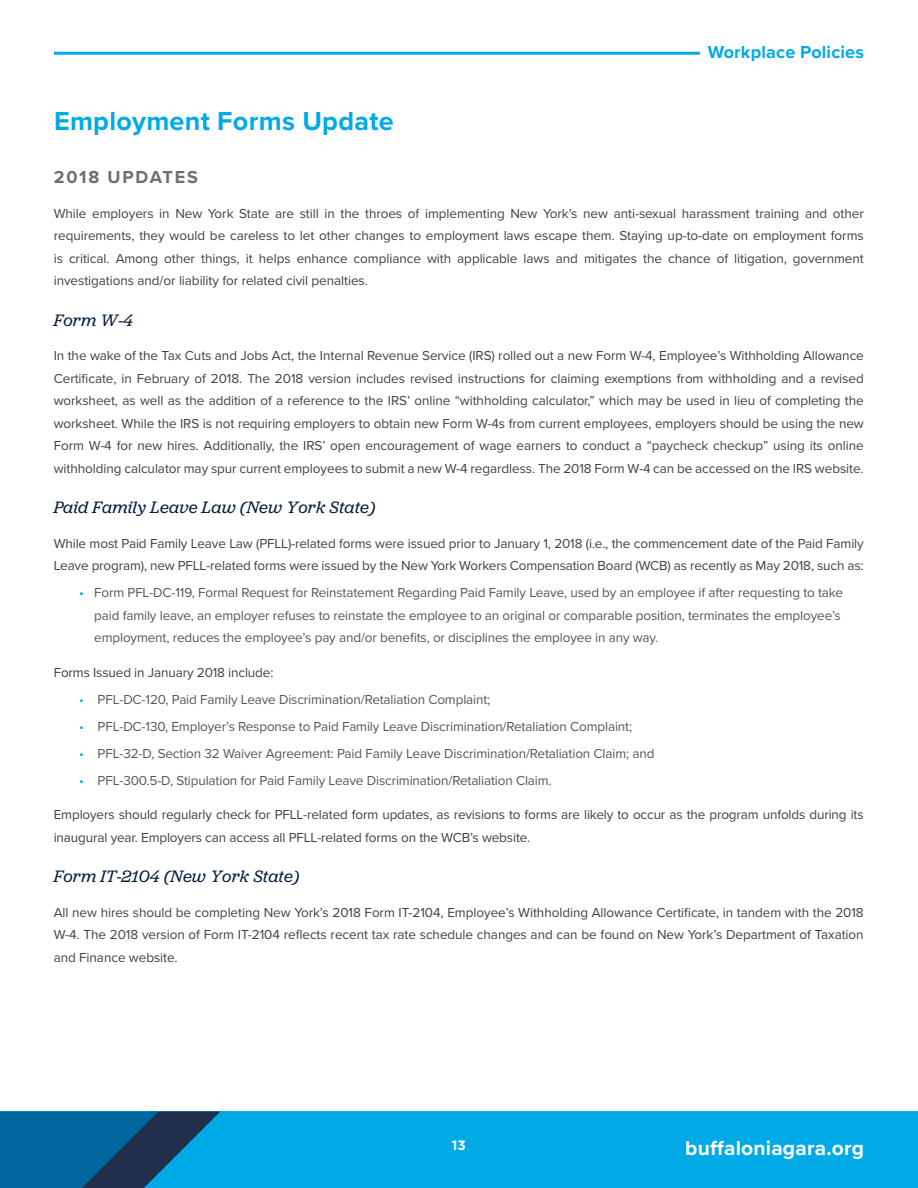
<style>
.page{position:relative;width:918px;height:1188px;background:#fff}
.page>*{position:absolute;margin:0;border:0;box-sizing:border-box;transform-origin:0 0}
.t1{font:700 27px "Proxima Nova";letter-spacing:.01em;color:#00aae7}
.t2{font:700 21px "Proxima Nova";letter-spacing:.01em;color:#fff}
.t3{font:700 18px "Proxima Nova";letter-spacing:.01em;color:#00aae7}
.t4{font:700 18px "Proxima Nova";letter-spacing:.1em;color:#6d6e71}
.t5{font:italic 17.25px "Jubilat";letter-spacing:.01em;color:#081f3f}
.t6{font:13.5px/22.5px "Proxima Nova";letter-spacing:-.01em;color:#414042;text-align:justify}
.t7{font:13.5px/22.5px "Proxima Nova";letter-spacing:-.01em;color:#565659}
.t8{font:700 13.5px "Gotham";color:#fff}
.s1{color:#00aae7}
</style>
<div class="page">
<div style="left:0;top:1112px;width:918px;height:76px;background:#00aae7"></div>
<svg style="left:0;top:1111px;width:220px;height:77px"></svg>
<hr style="left:54px;top:52px;width:646px;height:3px;background:#00aae7">
<h1 class="t1" style="left:54px;top:104px;width:341px">Employment Forms Update</h1>
<h3 class="t3" style="left:708px;top:41px;width:158px">Workplace Policies</h3>
<h3 class="t4" style="left:54px;top:167px;width:146px">2018 UPDATES</h3>
<p class="t6" style="left:54px;top:202px;width:812px">While employers in New York State are still in the throes of implementing New York’s new anti-sexual harassment training and other requirements, they would be careless to let other changes to employment laws escape them. Staying up-to-date on employment forms is critical. Among other things, it helps enhance compliance with applicable laws and mitigates the chance of litigation, government investigations and/or liability for related civil penalties.</p>
<p class="t5" style="left:54px;top:309px;width:81px">Form W-4</p>
<p class="t6" style="left:54px;top:345px;width:812px">In the wake of the Tax Cuts and Jobs Act, the Internal Revenue Service (IRS) rolled out a new Form W-4, Employee’s Withholding Allowance Certificate, in February of 2018. The 2018 version includes revised instructions for claiming exemptions from withholding and a revised worksheet, as well as the addition of a reference to the IRS’ online “withholding calculator,” which may be used in lieu of completing the worksheet. While the IRS is not requiring employers to obtain new Form W-4s from current employees, employers should be using the new Form W-4 for new hires. Additionally, the IRS’ open encouragement of wage earners to conduct a “paycheck checkup” using its online withholding calculator may spur current employees to submit a new W-4 regardless. The 2018 Form W-4 can be accessed on the IRS website.</p>
<p class="t5" style="left:54px;top:497px;width:323px">Paid Family Leave Law (New York State)</p>
<p class="t6" style="left:54px;top:532px;width:812px">While most Paid Family Leave Law (PFLL)-related forms were issued prior to January 1, 2018 (i.e., the commencement date of the Paid Family<br>Leave program), new PFLL-related forms were issued by the New York Workers Compensation Board (WCB) as recently as May 2018, such as:</p>
<p class="t7" style="left:94px;top:582px;width:750px;text-indent:-15px"><span class="s1">•</span> Form PFL-DC-119, Formal Request for Reinstatement Regarding Paid Family Leave, used by an employee if after requesting to take paid family leave, an employer refuses to reinstate the employee to an original or comparable position, terminates the employee’s employment, reduces the employee’s pay and/or benefits, or disciplines the employee in any way.</p>
<p class="t6" style="left:54px;top:661px;width:221px">Forms Issued in January 2018 include:</p>
<p class="t7" style="left:79px;top:688px;width:413px"><span class="s1">•</span> PFL-DC-120, Paid Family Leave Discrimination/Retaliation Complaint;</p>
<p class="t7" style="left:79px;top:715px;width:554px"><span class="s1">•</span> PFL-DC-130, Employer’s Response to Paid Family Leave Discrimination/Retaliation Complaint;</p>
<p class="t7" style="left:79px;top:742px;width:577px"><span class="s1">•</span> PFL-32-D, Section 32 Waiver Agreement: Paid Family Leave Discrimination/Retaliation Claim; and</p>
<p class="t7" style="left:79px;top:769px;width:474px"><span class="s1">•</span> PFL-300.5-D, Stipulation for Paid Family Leave Discrimination/Retaliation Claim.</p>
<p class="t6" style="left:54px;top:804px;width:811px">Employers should regularly check for PFLL-related form updates, as revisions to forms are likely to occur as the program unfolds during its inaugural year. Employers can access all PFLL-related forms on the WCB’s website.</p>
<p class="t5" style="left:54px;top:866px;width:247px">Form IT-2104 (New York State)</p>
<p class="t6" style="left:54px;top:901px;width:812px">All new hires should be completing New York’s 2018 Form IT-2104, Employee’s Withholding Allowance Certificate, in tandem with the 2018<br>W-4. The 2018 version of Form IT-2104 reflects recent tax rate schedule changes and can be found on New York’s Department of Taxation and Finance website.</p>
<p class="t8" style="left:452px;top:1137px;width:16px">13</p>
<h2 class="t2" style="left:685px;top:1136px;width:181px">buffaloniagara.org</h2>
</div>
